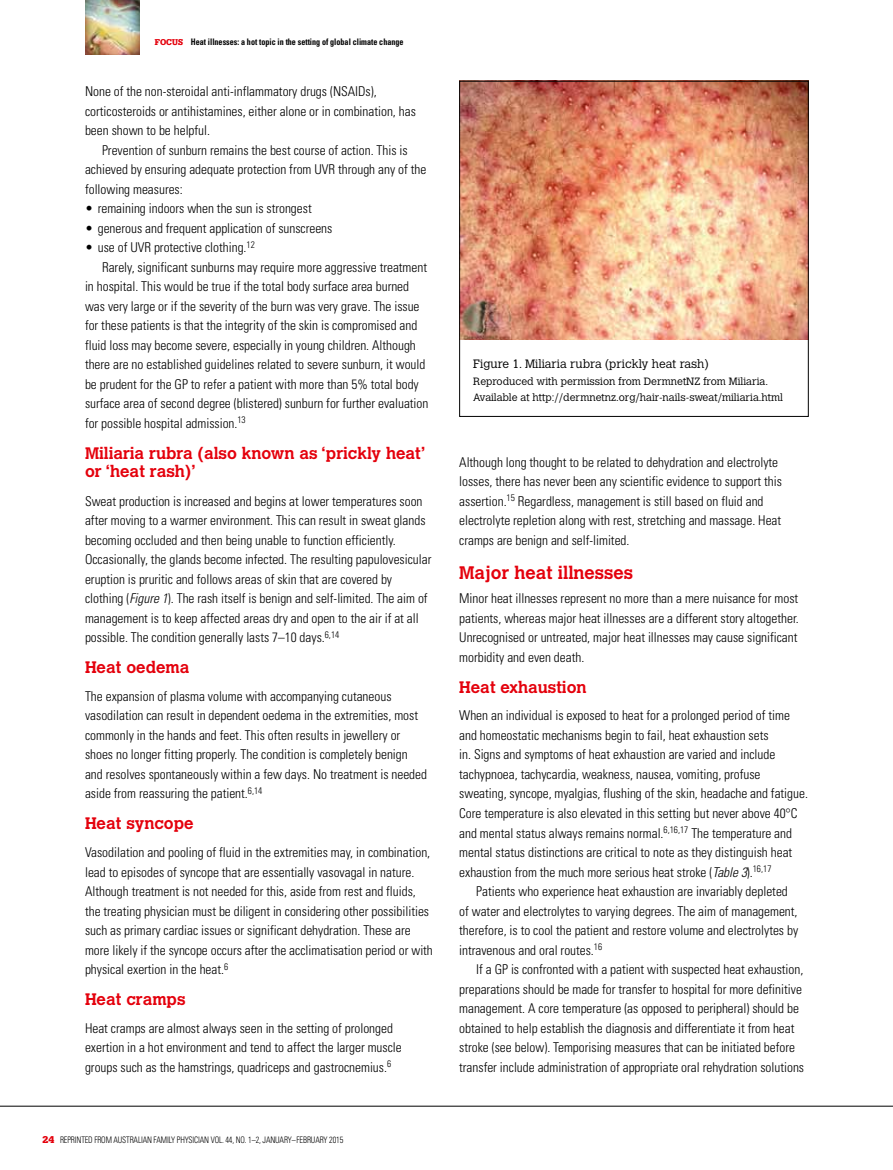
<style>
.page{position:relative;width:893px;height:1170px;background:#fff}
.page>*{position:absolute;margin:0;border:0;box-sizing:border-box;transform-origin:0 0}
.t1{font:700 18px "Calvert";color:#e4000c}
.t2{font:700 16.5px/18px "Calvert";color:#e4000c}
.t3{font:300 condensed 13.5px/19.5px "Univers LT";color:#000}
.t4{font:300 12px "Calvert";color:#000}
.t5{font:300 10.5px/15.8px "Calvert";color:#000}
.t6{font:300 condensed 9px "Univers LT";letter-spacing:-.015em;color:#000;scale:.9 1}
.t7{font:700 condensed 9px "Univers LT";color:#000;scale:.9 1}
.s1{font-family:"Serifa LT";font-weight:900;font-stretch:normal;color:#e4000c}
.s2{font-style:italic}
.s3{font-family:"Serifa LT";font-weight:900;font-stretch:normal;font-size:10.5px;color:#e4000c}
</style>
<div class="page">
<hr style="left:0;top:1105px;width:893px;height:1px;background:#000">
<img style="left:85px;top:0;width:55px;height:54px">
<img style="left:461px;top:83px;width:346px;height:257px">
<div style="left:459px;top:81px;width:350px;height:336px;border:1px solid #000"></div>
<p class="t7" style="left:155px;top:36px;width:278px"><span class="s1">FOCUS</span> Heat illnesses: a hot topic in the setting of global climate change</p>
<p class="t3" style="left:85px;top:82px;width:332px">None of the non-steroidal anti-inflammatory drugs (NSAIDs), corticosteroids or antihistamines, either alone or in combination, has been shown to be helpful.</p>
<p class="t3" style="left:85px;top:140px;width:343px;text-indent:17px">Prevention of sunburn remains the best course of action. This is achieved by ensuring adequate protection from UVR through any of the following measures:</p>
<p class="t3" style="left:85px;top:198px;width:228px">• remaining indoors when the sun is strongest</p>
<p class="t3" style="left:85px;top:218px;width:249px">• generous and frequent application of sunscreens</p>
<p class="t3" style="left:85px;top:237px;width:171px">• use of UVR protective clothing.<sup>12</sup></p>
<p class="t3" style="left:102px;top:257px;width:327px">Rarely, significant sunburns may require more aggressive treatment</p>
<p class="t3" style="left:85px;top:277px;width:326px">in hospital. This would be true if the total body surface area burned</p>
<p class="t3" style="left:85px;top:296px;width:336px">was very large or if the severity of the burn was very grave. The issue</p>
<p class="t3" style="left:85px;top:316px;width:334px">for these patients is that the integrity of the skin is compromised and</p>
<p class="t3" style="left:85px;top:335px;width:332px">fluid loss may become severe, especially in young children. Although</p>
<p class="t3" style="left:85px;top:355px;width:342px">there are no established guidelines related to severe sunburn, it would</p>
<p class="t3" style="left:85px;top:374px;width:335px">be prudent for the GP to refer a patient with more than 5% total body</p>
<p class="t3" style="left:85px;top:393px;width:345px">surface area of second degree (blistered) sunburn for further evaluation</p>
<p class="t3" style="left:85px;top:413px;width:162px">for possible hospital admission.<sup>13</sup></p>
<p class="t2" style="left:85px;top:443px;width:342px">Miliaria rubra (also known as ‘prickly heat’ or ‘heat rash)’</p>
<p class="t3" style="left:85px;top:491px;width:348px">Sweat production is increased and begins at lower temperatures soon after moving to a warmer environment. This can result in sweat glands becoming occluded and then being unable to function efficiently.<br>Occasionally, the glands become infected. The resulting papulovesicular eruption is pruritic and follows areas of skin that are covered by clothing (<span class="s2">Figure 1</span>). The rash itself is benign and self-limited. The aim of management is to keep affected areas dry and open to the air if at all possible. The condition generally lasts 7–10 days.<sup>6,14</sup></p>
<p class="t2" style="left:85px;top:658px;width:106px">Heat oedema</p>
<p class="t3" style="left:85px;top:686px;width:343px">The expansion of plasma volume with accompanying cutaneous vasodilation can result in dependent oedema in the extremities, most commonly in the hands and feet. This often results in jewellery or shoes no longer fitting properly. The condition is completely benign and resolves spontaneously within a few days. No treatment is needed aside from reassuring the patient.<sup>6,14</sup></p>
<p class="t2" style="left:85px;top:814px;width:110px">Heat syncope</p>
<p class="t3" style="left:85px;top:842px;width:349px">Vasodilation and pooling of fluid in the extremities may, in combination, lead to episodes of syncope that are essentially vasovagal in nature.<br>Although treatment is not needed for this, aside from rest and fluids, the treating physician must be diligent in considering other possibilities such as primary cardiac issues or significant dehydration. These are more likely if the syncope occurs after the acclimatisation period or with physical exertion in the heat.<sup>6</sup></p>
<p class="t2" style="left:85px;top:989px;width:102px">Heat cramps</p>
<p class="t3" style="left:85px;top:1018px;width:318px">Heat cramps are almost always seen in the setting of prolonged exertion in a hot environment and tend to affect the larger muscle groups such as the hamstrings, quadriceps and gastrocnemius.<sup>6</sup></p>
<p class="t6" style="left:43px;top:1133px;width:336px"><span class="s3">24</span> REPRINTED FROM AUSTRALIAN FAMILY PHYSICIAN VOL. 44, NO. 1–2, JANUARY–FEBRUARY 2015</p>
<p class="t4" style="left:473px;top:357px;width:237px">Figure 1. Miliaria rubra (prickly heat rash)</p>
<p class="t5" style="left:473px;top:374px;width:311px">Reproduced with permission from DermnetNZ from Miliaria.<br>Available at http://dermnetnz.org/hair-nails-sweat/miliaria.html</p>
<p class="t3" style="left:459px;top:452px;width:324px">Although long thought to be related to dehydration and electrolyte losses, there has never been any scientific evidence to support this assertion.<sup>15</sup> Regardless, management is still based on fluid and electrolyte repletion along with rest, stretching and massage. Heat cramps are benign and self-limited.</p>
<h1 class="t1" style="left:459px;top:561px;width:175px">Major heat illnesses</h1>
<p class="t3" style="left:459px;top:589px;width:341px;text-align:justify">Minor heat illnesses represent no more than a mere nuisance for most patients, whereas major heat illnesses are a different story altogether.<br>Unrecognised or untreated, major heat illnesses may cause significant morbidity and even death.</p>
<p class="t2" style="left:459px;top:677px;width:129px">Heat exhaustion</p>
<p class="t3" style="left:459px;top:706px;width:350px">When an individual is exposed to heat for a prolonged period of time and homeostatic mechanisms begin to fail, heat exhaustion sets<br>in. Signs and symptoms of heat exhaustion are varied and include tachypnoea, tachycardia, weakness, nausea, vomiting, profuse sweating, syncope, myalgias, flushing of the skin, headache and fatigue.<br>Core temperature is also elevated in this setting but never above 40°C and mental status always remains normal.<sup>6,16,17</sup> The temperature and mental status distinctions are critical to note as they distinguish heat exhaustion from the much more serious heat stroke (<span class="s2">Table 3</span>).<sup>16,17</sup></p>
<p class="t3" style="left:459px;top:881px;width:340px;text-indent:17px">Patients who experience heat exhaustion are invariably depleted of water and electrolytes to varying degrees. The aim of management, therefore, is to cool the patient and restore volume and electrolytes by intravenous and oral routes.<sup>16</sup></p>
<p class="t3" style="left:459px;top:959px;width:346px;text-indent:17px">If a GP is confronted with a patient with suspected heat exhaustion, preparations should be made for transfer to hospital for more definitive management. A core temperature (as opposed to peripheral) should be obtained to help establish the diagnosis and differentiate it from heat stroke (see below). Temporising measures that can be initiated before transfer include administration of appropriate oral rehydration solutions</p>
</div>
